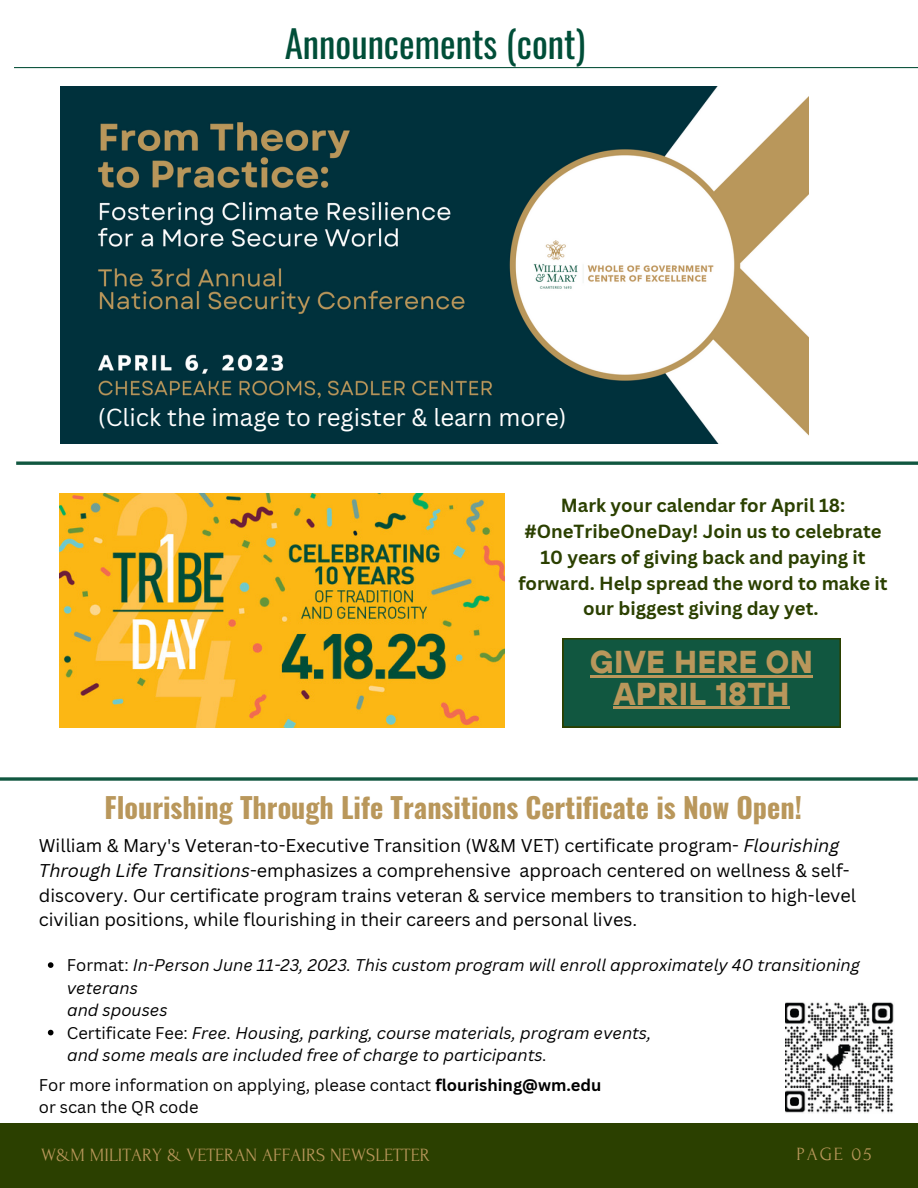
<style>
.page{position:relative;width:918px;height:1188px;background:#fff}
.page>*{position:absolute;margin:0;border:0;box-sizing:border-box;transform-origin:0 0}
.t1{font:37.2px "Oswald";color:#004e38}
.t2{font:700 31.5px/31.5px "TT Hoves";letter-spacing:.01em;color:#b9975b;text-align:center}
.t3{font:700 28.2px "Oswald";color:#b9975b}
.t4{font:24px "Canva Sans";color:#fff}
.t5{font:18.75px "Forum";color:#b9975b}
.t6{font:700 18.45px/25.8px "Canva Sans";color:#2b4000;text-align:center}
.t7{font:18px/24.8px "Canva Sans";color:#000}
.t8{font:italic 16.5px/22.5px "Canva Sans";color:#000}
.t9{font:16.5px/22.5px "Canva Sans";color:#000}
.s1{font-style:italic}
.s2{font-style:normal}
.s3{font-weight:700}
</style>
<div class="page">
<hr style="left:14px;top:67px;width:904px;height:1px;background:#115740">
<div style="left:0;top:1123px;width:918px;height:65px;background:#2b4000"></div>
<svg style="left:0;top:777px;width:918px;height:4px;background:#35705d"></svg>
<svg style="left:16px;top:461px;width:902px;height:4px;background:#35705d"></svg>
<svg style="left:48px;top:962px;width:5px;height:6px"></svg>
<svg style="left:48px;top:1030px;width:5px;height:5px"></svg>
<img style="left:786px;top:1002px;width:108px;height:111px">
<svg style="left:563px;top:638px;width:278px;height:89px;background:#16573e"></svg>
<hr style="left:765px;top:675px;width:48px;height:3px;background:#b9975b">
<hr style="left:614px;top:707px;width:176px;height:2px;background:#b9975b">
<img style="left:61px;top:86px;width:748px;height:357px">
<img style="left:59px;top:494px;width:446px;height:234px">
<h1 class="t1" style="left:285px;top:15px;width:302px">Announcements (cont)</h1>
<h3 class="t4" style="left:98px;top:400px;width:470px">(Click the image to register &amp; learn more)</h3>
<p class="t6" style="left:518px;top:492px;width:371px">Mark your calendar for April 18: #OneTribeOneDay! Join us to celebrate 10 years of giving back and paying it forward. Help spread the word to make it our biggest giving day yet.</p>
<h2 class="t2" style="left:590px;top:646px;width:224px">GIVE HERE ON<br>APRIL 18TH</h2>
<h3 class="t3" style="left:105px;top:785px;width:699px">Flourishing Through Life Transitions Certificate is Now Open!</h3>
<p class="t7" style="left:39px;top:833px;width:819px">William &amp; Mary's Veteran-to-Executive Transition (W&amp;M VET) certificate program- <span class="s1">Flourishing Through Life Transitions</span>-emphasizes a comprehensive approach centered on wellness &amp; self&shy;discovery. Our certificate program trains veteran &amp; service members to transition to high-level civilian positions, while flourishing in their careers and personal lives.</p>
<p class="t8" style="left:67px;top:954px;width:795px"><span class="s2">Format:</span> In-Person June 11-23, 2023. This custom program will enroll approximately 40 transitioning veterans</p>
<p class="t8" style="left:67px;top:1021px;width:586px"><span class="s2">Certificate Fee:</span> Free. Housing, parking, course materials, program events,</p>
<p class="t8" style="left:67px;top:999px;width:102px">and spouses</p>
<p class="t8" style="left:67px;top:1044px;width:481px">and some meals are included free of charge to participants.</p>
<p class="t9" style="left:39px;top:1073px;width:564px">For more information on applying, please contact <span class="s3">flourishing@wm.edu </span>or scan the QR code</p>
<p class="t5" style="left:41px;top:1145px;width:390px">W&amp;M MILITARY &amp; VETERAN AFFAIRS NEWSLETTER</p>
<p class="t5" style="left:797px;top:1144px;width:76px">PAGE 05</p>
</div>
